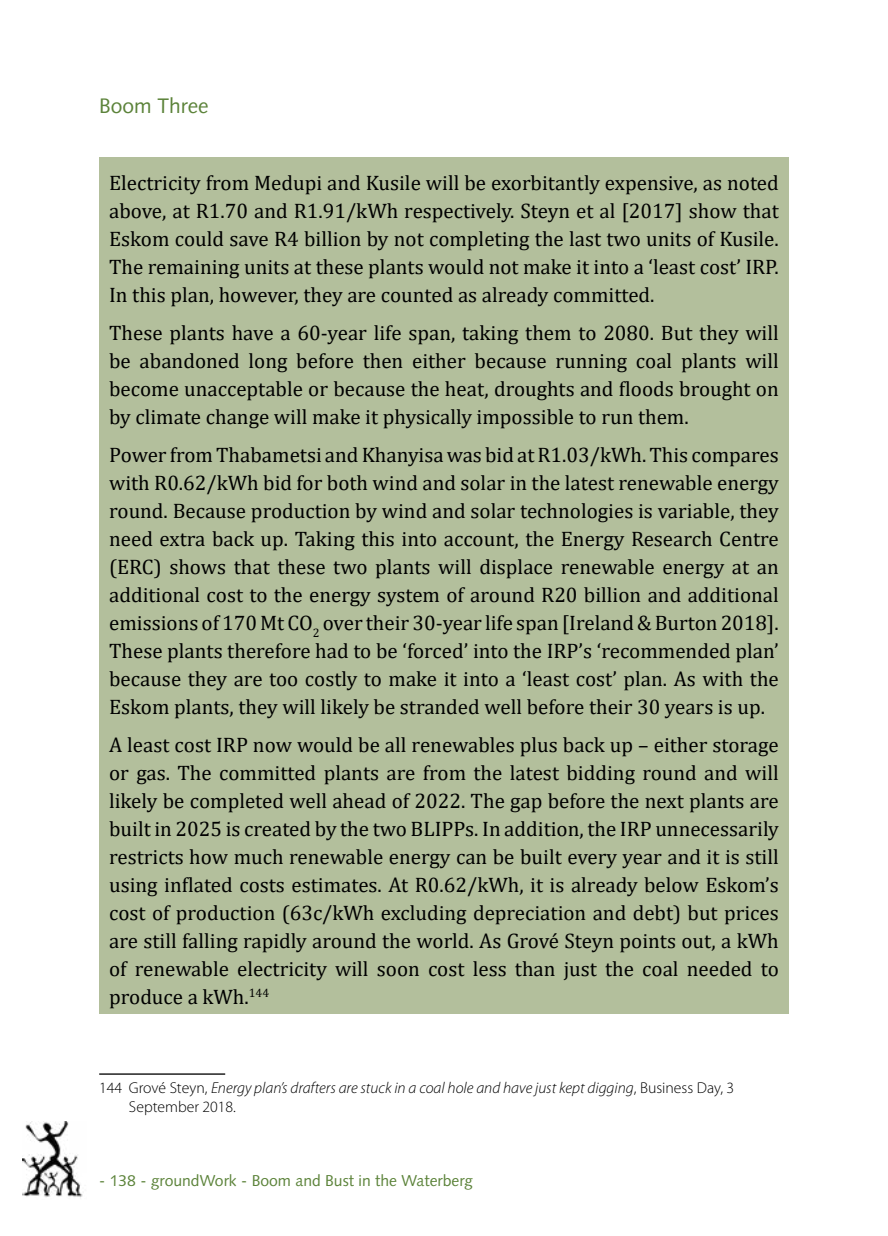
<style>
.page{position:relative;width:888px;height:1236px;background:#fff}
.page>*{position:absolute;margin:0;border:0;box-sizing:border-box;transform-origin:0 0}
.t1{font:21px/28px "Cambria";color:#000;text-align:justify}
.t2{font:21px "Syntax LT Std";color:#5c833a}
.t3{font:italic 300 15.75px/18.9px "Myriad Pro";color:#000}
.t4{font:15.75px "Syntax LT Std";color:#5c833a}
.s1{font-style:normal}
</style>
<div class="page">
<img style="left:22px;top:1121px;width:61px;height:77px">
<div style="left:99px;top:157px;width:690px;height:155px;background:#b3bf9c"></div>
<div style="left:99px;top:307px;width:690px;height:127px;background:#b3bf9c"></div>
<div style="left:99px;top:429px;width:690px;height:294px;background:#b3bf9c"></div>
<div style="left:99px;top:719px;width:690px;height:294px;background:#b3bf9c"></div>
<hr style="left:99px;top:1073px;width:126px;height:1px;background:#000">
<p class="t2" style="left:99px;top:93px;width:111px">Boom Three</p>
<p class="t1" style="left:109px;top:169px;width:671px">Electricity from Medupi and Kusile will be exorbitantly expensive, as noted above, at R1.70 and R1.91/kWh respectively. Steyn et al [2017] show that Eskom could save R4 billion by not completing the last two units of Kusile.<br>The remaining units at these plants would not make it into a ‘least cost’ IRP.<br>In this plan, however, they are counted as already committed.</p>
<p class="t1" style="left:109px;top:319px;width:671px">These plants have a 60-year life span, taking them to 2080. But they will be abandoned long before then either because running coal plants will become unacceptable or because the heat, droughts and floods brought on by climate change will make it physically impossible to run them.</p>
<p class="t1" style="left:109px;top:441px;width:671px">Power from Thabametsi and Khanyisa was bid at R1.03/kWh. This compares with R0.62/kWh bid for both wind and solar in the latest renewable energy round. Because production by wind and solar technologies is variable, they need extra back up. Taking this into account, the Energy Research Centre (ERC) shows that these two plants will displace renewable energy at an additional cost to the energy system of around R20 billion and additional emissions of 170 Mt CO<sub>2</sub> over their 30-year life span [Ireland &amp; Burton 2018].<br>These plants therefore had to be ‘forced’ into the IRP’s ‘recommended plan’ because they are too costly to make it into a ‘least cost’ plan. As with the Eskom plants, they will likely be stranded well before their 30 years is up.</p>
<p class="t1" style="left:109px;top:730px;width:671px">A least cost IRP now would be all renewables plus back up – either storage or gas. The committed plants are from the latest bidding round and will likely be completed well ahead of 2022. The gap before the next plants are built in 2025 is created by the two BLIPPs. In addition, the IRP unnecessarily restricts how much renewable energy can be built every year and it is still using inflated costs estimates. At R0.62/kWh, it is already below Eskom’s cost of production (63c/kWh excluding depreciation and debt) but prices are still falling rapidly around the world. As Grové Steyn points out, a kWh of renewable electricity will soon cost less than just the coal needed to produce a kWh.<sup>144</sup></p>
<p class="t3" style="left:129px;top:1077px;width:607px;text-indent:-30px"><span class="s1">144 Grové Steyn,</span> Energy plan’s drafters are stuck in a coal hole and have just kept digging<span class="s1">, Business Day, 3<br>September 2018.</span></p>
<p class="t4" style="left:99px;top:1171px;width:375px">- 138 - groundWork - Boom and Bust in the Waterberg</p>
</div>
